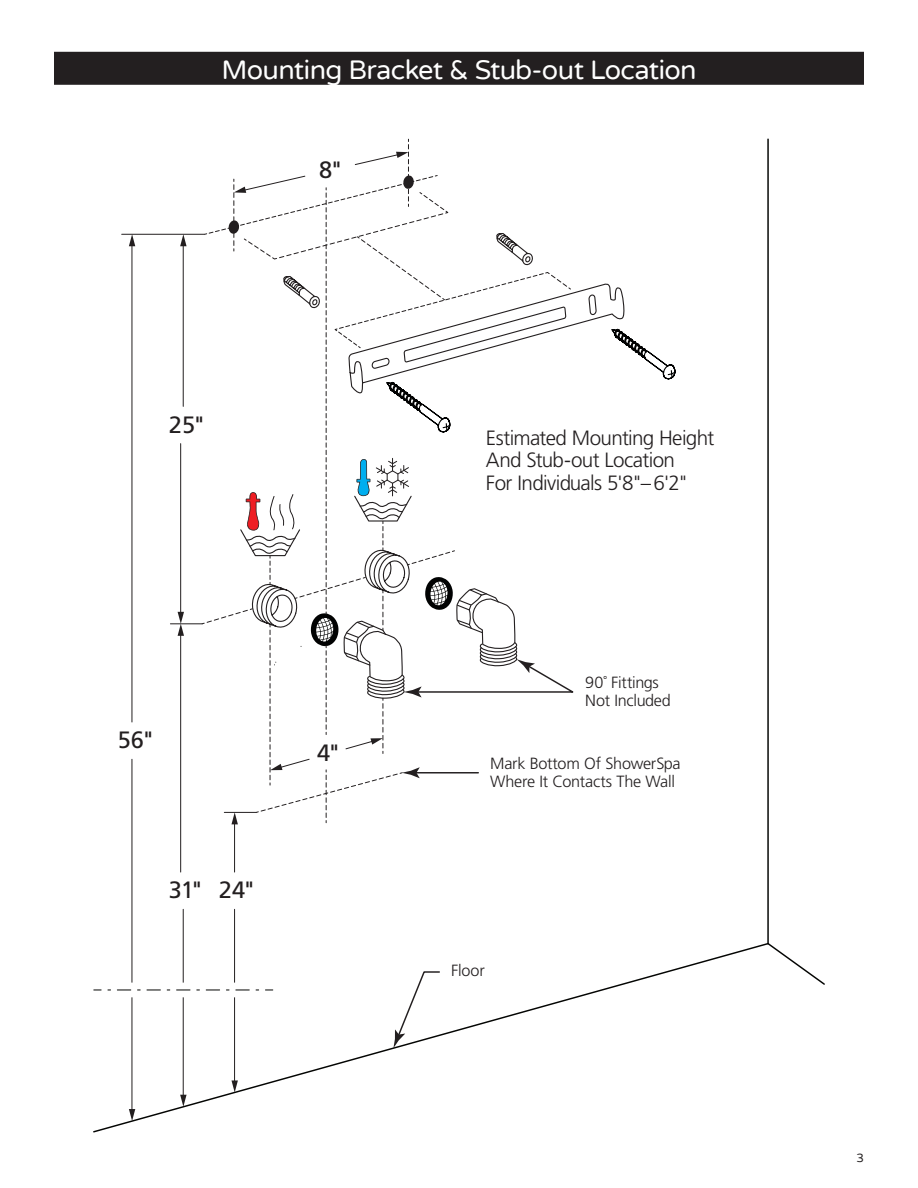
<style>
.page{position:relative;width:918px;height:1188px;background:#fff}
.page>*{position:absolute;margin:0;border:0;box-sizing:border-box;transform-origin:0 0}
.Header_Bar{font:27px "Varela Round";letter-spacing:-.025em;color:#fff}
.t1{font:23.55px "Frutiger LT Std";color:#231f20}
.t2{font:300 20.7px/22.2px "Frutiger LT Std";letter-spacing:-.03em;color:#231f20}
.t3{font:300 16.2px/17.7px "Frutiger LT Std";letter-spacing:-.015em;color:#231f20}
.t4{font:12px "Varela Round";color:#231f20}
</style>
<div class="page">
<div style="left:54px;top:52px;width:810px;height:33px;background:#231f20"></div>
<svg style="left:770px;top:944px;width:55px;height:41px"></svg>
<hr style="left:767px;top:139px;width:2px;height:805px;background:#040503">
<svg style="left:93px;top:942px;width:677px;height:191px"></svg>
<svg style="left:393px;top:971px;width:48px;height:77px"></svg>
<hr style="left:170px;top:623px;width:32px;height:1px;background:#231f20">
<hr style="left:122px;top:234px;width:83px;height:1px;background:#231f20">
<hr style="left:180px;top:444px;width:1px;height:170px;background:#231f20">
<hr style="left:132px;top:759px;width:1px;height:352px;background:#231f20">
<svg style="left:129px;top:1109px;width:6px;height:12px"></svg>
<hr style="left:234px;top:822px;width:1px;height:50px;background:#231f20">
<hr style="left:180px;top:634px;width:1px;height:238px;background:#231f20">
<svg style="left:178px;top:612px;width:6px;height:24px"></svg>
<hr style="left:234px;top:909px;width:1px;height:174px;background:#231f20">
<svg style="left:231px;top:1080px;width:7px;height:12px"></svg>
<hr style="left:183px;top:909px;width:1px;height:188px;background:#231f20">
<svg style="left:180px;top:1095px;width:7px;height:12px"></svg>
<hr style="left:132px;top:244px;width:1px;height:478px;background:#231f20">
<svg style="left:129px;top:234px;width:6px;height:12px"></svg>
<hr style="left:183px;top:244px;width:1px;height:162px;background:#231f20">
<svg style="left:180px;top:234px;width:7px;height:12px"></svg>
<div style="left:127px;top:983px;width:112px;height:14px;background:#fff"></div>
<svg style="left:94px;top:990px;width:165px;height:1px"></svg>
<svg style="left:201px;top:139px;width:475px;height:685px"></svg>
<p class="Header_Bar" style="left:221px;top:54px;width:477px">Mounting Bracket &amp; Stub-out Location</p>
<p class="t1" style="left:319px;top:156px;width:25px">8"</p>
<p class="t1" style="left:169px;top:411px;width:39px">25"</p>
<p class="t1" style="left:118px;top:726px;width:39px">56"</p>
<p class="t1" style="left:169px;top:876px;width:88px">31" 24"</p>
<p class="t1" style="left:317px;top:739px;width:25px">4"</p>
<p class="t2" style="left:486px;top:427px;width:230px">Estimated Mounting Height<br>And Stub-out Location<br>For Individuals 5'8"–6'2"</p>
<p class="t3" style="left:585px;top:674px;width:87px">90˚ Fittings<br>Not Included</p>
<p class="t3" style="left:490px;top:755px;width:192px">Mark Bottom Of ShowerSpa<br>Where It Contacts The Wall</p>
<p class="t3" style="left:451px;top:961px;width:35px">Floor</p>
<p class="t4" style="left:856px;top:1151px;width:9px">3</p>
</div>
